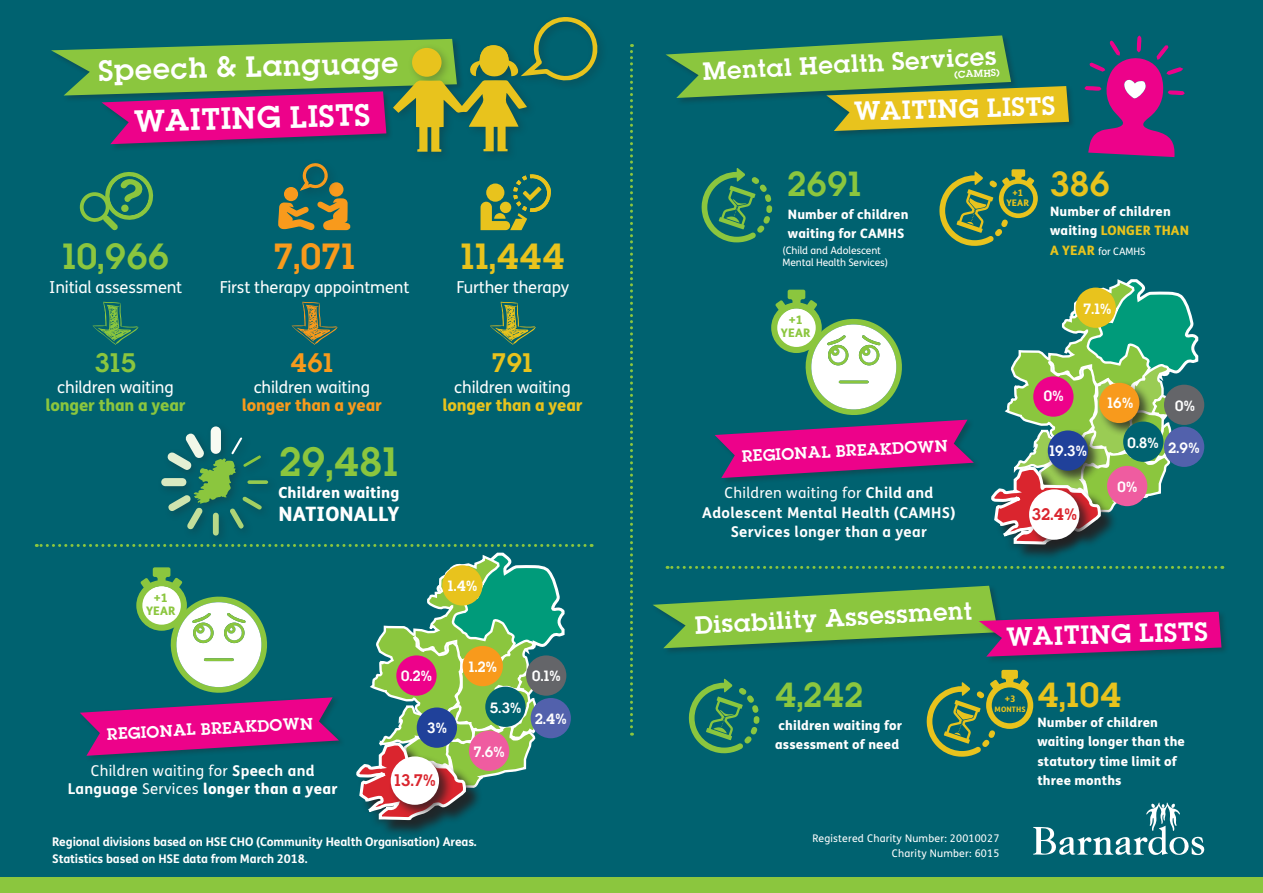
<style>
.page{position:relative;width:1263px;height:893px;background:#006270}
.page>*{position:absolute;margin:0;border:0;box-sizing:border-box;transform-origin:0 0}
.t1{font:36.6px "Lubalin Demi";color:#8bc63e}
.t2{font:32.55px "Lubalin Demi";color:#8bc63e}
.t3{font:32.55px "Lubalin Demi";color:#e8c31d}
.t4{font:32.55px "Lubalin Demi";color:#f89a1c}
.t5{font:31.2px "Lubalin Demi";letter-spacing:.02em;color:#8bc63e}
.t6{font:31.2px "Lubalin Demi";letter-spacing:.02em;color:#e8c31d}
.t7{font:27.6px "Lubalin Demi";color:#fff}
.t8{font:26.25px "Lubalin Demi";color:#fff}
.t9{font:24px "Lubalin Demi";color:#8bc63e}
.t10{font:24px "Lubalin Demi";color:#f89a1c}
.t11{font:24px "Lubalin Demi";color:#e8c31d}
.t12{font:23.55px "Lubalin Demi";color:#fff}
.t13{font:22.35px "Lubalin Demi";color:#fff}
.t14{font:800 19.8px "FS Me";letter-spacing:.01em;color:#fff}
.t15{font:16.5px "FS Me";letter-spacing:-.01em;color:#fff}
.t16{font:800 16.5px "FS Me";color:#8bc63e}
.t17{font:800 16.5px "FS Me";color:#f89a1c}
.t18{font:800 16.5px "FS Me";color:#e8c31d}
.t19{font:800 15.3px "FS Me";letter-spacing:.01em;color:#fff}
.t20{font:700 15px/19.5px "FS Me";letter-spacing:.02em;color:#fff;text-align:center}
.t21{font:15px/18px "FS Me";letter-spacing:.02em;color:#fff;text-align:center}
.t22{font:15px "Lubalin Demi";color:#da252e}
.t23{font:14.7px "Lubalin Demi";color:#fff}
.t24{font:13.35px "Lubalin Demi";color:#fff}
.t25{font:800 13.05px/19.5px "FS Me";letter-spacing:.01em;color:#fff}
.t26{font:700 12px/16.5px "FS Me";letter-spacing:-.01em;color:#fff}
.t27{font:800 11.7px/12.8px "FS Me";letter-spacing:.01em;color:#8bc63e;text-align:center}
.t28{font:10.5px/15px "FS Me";letter-spacing:.02em;color:#fff;text-align:right}
.t29{font:10.2px "FS Me";letter-spacing:-.01em;color:#fff}
.t30{font:800 9px/9.8px "FS Me";color:#e8c31d;text-align:center}
.t31{font:9px "Lubalin Demi";color:#fff}
.t32{font:800 7.5px "FS Me";letter-spacing:.01em;color:#e8c31d}
.s1{font-weight:700}
.s2{font-weight:800}
.s3{color:#e8c31d}
.s4{font-weight:800;font-size:13.05px;color:#e8c31d}
.s5{font-weight:400}
</style>
<div class="page">
<svg style="left:630px;top:44px;width:3px;height:692px"></svg>
<div style="left:0;top:877px;width:1263px;height:16px;background:#8bc63e"></div>
<svg style="left:161px;top:426px;width:107px;height:110px"></svg>
<svg style="left:278px;top:198px;width:72px;height:33px"></svg>
<div style="left:329px;top:182px;width:14px;height:15px;background:#f89a1c;border-radius:50%"></div>
<div style="left:284px;top:187px;width:14px;height:14px;background:#f89a1c;border-radius:50%"></div>
<div style="left:296px;top:158px;width:43px;height:43px;background:#231f20;opacity:.3"></div>
<svg style="left:299px;top:162px;width:31px;height:30px"></svg>
<svg style="left:480px;top:174px;width:71px;height:56px"></svg>
<svg style="left:79px;top:172px;width:75px;height:59px"></svg>
<svg style="left:92px;top:302px;width:47px;height:43px"></svg>
<svg style="left:292px;top:302px;width:46px;height:43px"></svg>
<svg style="left:490px;top:302px;width:46px;height:43px"></svg>
<svg style="left:51px;top:17px;width:549px;height:135px"></svg>
<div style="left:825px;top:84px;width:252px;height:54px;background:#231f20;opacity:.3"></div>
<svg style="left:666px;top:35px;width:403px;height:96px"></svg>
<svg style="left:1084px;top:35px;width:101px;height:122px"></svg>
<svg style="left:939px;top:169px;width:99px;height:77px"></svg>
<svg style="left:702px;top:168px;width:70px;height:74px"></svg>
<svg style="left:1033px;top:803px;width:171px;height:52px"></svg>
<svg style="left:927px;top:670px;width:106px;height:87px"></svg>
<svg style="left:689px;top:678px;width:70px;height:75px"></svg>
<div style="left:978px;top:610px;width:251px;height:54px;background:#231f20;opacity:.3"></div>
<svg style="left:653px;top:586px;width:568px;height:71px"></svg>
<svg style="left:667px;top:279px;width:549px;height:290px"></svg>
<svg style="left:36px;top:544px;width:549px;height:289px"></svg>
<div style="left:396px;top:655px;width:41px;height:41px;background:#ed028a;border-radius:50%"></div>
<div style="left:442px;top:565px;width:40px;height:41px;background:#e8c31d;border-radius:50%"></div>
<div style="left:463px;top:646px;width:40px;height:40px;background:#f89a1c;border-radius:50%"></div>
<div style="left:526px;top:655px;width:40px;height:41px;background:#646569;border-radius:50%"></div>
<div style="left:485px;top:687px;width:41px;height:40px;background:#006270;border-radius:50%"></div>
<div style="left:531px;top:698px;width:40px;height:40px;background:#5261ac;border-radius:50%"></div>
<div style="left:469px;top:731px;width:40px;height:40px;background:#ef5ca0;border-radius:50%"></div>
<div style="left:417px;top:707px;width:40px;height:41px;background:#20419a;border-radius:50%"></div>
<div style="left:389px;top:755px;width:64px;height:64px;background:#231f20;opacity:.75"></div>
<div style="left:391px;top:756px;width:48px;height:49px;background:#fff;border-radius:50%"></div>
<div style="left:1075px;top:288px;width:41px;height:40px;background:#e8c31d;border-radius:50%"></div>
<div style="left:1097px;top:381px;width:56px;height:56px;background:#231f20;opacity:.75"></div>
<div style="left:1099px;top:383px;width:40px;height:40px;background:#f89a1c;border-radius:50%"></div>
<div style="left:1033px;top:376px;width:40px;height:41px;background:#ed028a;border-radius:50%"></div>
<div style="left:1164px;top:385px;width:40px;height:40px;background:#646569;border-radius:50%"></div>
<div style="left:1164px;top:427px;width:40px;height:40px;background:#5261ac;border-radius:50%"></div>
<div style="left:1123px;top:422px;width:40px;height:40px;background:#006270;border-radius:50%"></div>
<div style="left:1107px;top:466px;width:40px;height:40px;background:#ef5ca0;border-radius:50%"></div>
<div style="left:1027px;top:488px;width:66px;height:66px;background:#231f20;opacity:.75"></div>
<div style="left:1029px;top:489px;width:50px;height:51px;background:#fff;border-radius:50%"></div>
<div style="left:1046px;top:429px;width:56px;height:56px;background:#231f20;opacity:.75"></div>
<div style="left:1048px;top:430px;width:40px;height:41px;background:#20419a;border-radius:50%"></div>
<h3 class="t8" style="left:98px;top:50px;width:301px;rotate:-1deg">Speech &amp; Language</h3>
<h3 class="t7" style="left:133px;top:102px;width:237px;rotate:-2deg">Waiting Lists</h3>
<h2 class="t2" style="left:63px;top:233px;width:108px">10,966</h2>
<p class="t15" style="left:49px;top:276px;width:135px">Initial assessment</p>
<h3 class="t9" style="left:95px;top:345px;width:43px">315</h3>
<p class="t15" style="left:57px;top:375px;width:118px">children waiting</p>
<p class="t16" style="left:45px;top:392px;width:142px">longer than a year</p>
<p class="t27" style="left:146px;top:591px;width:31px">+1 year</p>
<h2 class="t4" style="left:274px;top:233px;width:82px">7,071</h2>
<p class="t15" style="left:220px;top:276px;width:191px">First therapy appointment</p>
<h3 class="t10" style="left:290px;top:345px;width:44px">461</h3>
<p class="t15" style="left:254px;top:375px;width:118px">children waiting</p>
<p class="t17" style="left:242px;top:392px;width:142px">longer than a year</p>
<h1 class="t1" style="left:280px;top:435px;width:120px">29,481</h1>
<p class="t19" style="left:278px;top:481px;width:123px">Children waiting</p>
<h3 class="t14" style="left:279px;top:499px;width:122px">nationally</h3>
<h2 class="t3" style="left:461px;top:233px;width:105px">11,444</h2>
<p class="t15" style="left:456px;top:276px;width:114px">Further therapy</p>
<h3 class="t11" style="left:492px;top:345px;width:42px">791</h3>
<p class="t15" style="left:454px;top:375px;width:118px">children waiting</p>
<p class="t18" style="left:442px;top:392px;width:142px">longer than a year</p>
<p class="t24" style="left:448px;top:576px;width:31px">1.4%</p>
<p class="t24" style="left:401px;top:667px;width:33px">0.2%</p>
<p class="t24" style="left:469px;top:657px;width:30px">1.2%</p>
<p class="t24" style="left:532px;top:667px;width:30px">0.1%</p>
<p class="t23" style="left:106px;top:723px;width:208px;rotate:-3deg">regional breakd ow n</p>
<p class="t21" style="left:68px;top:761px;width:271px">Children waiting for <span class="s1">Speech and<br>Language</span> Services <span class="s2">longer than a year</span></p>
<p class="t24" style="left:427px;top:719px;width:21px">3%</p>
<p class="t22" style="left:394px;top:770px;width:43px">13.7%</p>
<p class="t24" style="left:490px;top:698px;width:33px">5.3%</p>
<p class="t24" style="left:474px;top:742px;width:33px">7.6%</p>
<p class="t24" style="left:535px;top:709px;width:33px">2.4%</p>
<p class="t26" style="left:52px;top:833px;width:426px">Regional divisions based on HSE CHO (Community Health Organisation) Areas.<br>Statistics based on HSE data from March 2018.</p>
<h3 class="t13" style="left:702px;top:55px;width:296px;rotate:-3deg">Mental Health Services</h3>
<h3 class="t12" style="left:854px;top:93px;width:202px;rotate:-1deg">Waiting Lists</h3>
<p class="t31" style="left:954px;top:68px;width:47px;rotate:-3deg">(CAMHS)</p>
<h3 class="t5" style="left:788px;top:161px;width:75px">2691</h3>
<p class="t25" style="left:788px;top:204px;width:122px">Number of children waiting for CAMHS</p>
<p class="t30" style="left:1006px;top:187px;width:24px">+1 year</p>
<h3 class="t6" style="left:1050px;top:162px;width:61px">386</h3>
<p class="t25" style="left:1050px;top:201px;width:140px">Number of children waiting <span class="s3">longer than</span></p>
<p class="t29" style="left:782px;top:243px;width:100px">(Child and Adolescent</p>
<p class="t29" style="left:1050px;top:244px;width:97px"><span class="s4">a year</span> for CAMHS</p>
<p class="t29" style="left:782px;top:256px;width:107px">Mental Health Services)</p>
<p class="t27" style="left:781px;top:313px;width:31px">+1 year</p>
<p class="t23" style="left:741px;top:446px;width:208px;rotate:-3deg">regional breakd ow n</p>
<p class="t20" style="left:702px;top:482px;width:255px"><span class="s5">Children waiting for</span> Child and<br>Adolescent Mental Health (CAMHS)<br>Services longer than a year</p>
<p class="t24" style="left:1083px;top:299px;width:30px">7.1%</p>
<p class="t24" style="left:1044px;top:386px;width:21px">0%</p>
<p class="t24" style="left:1049px;top:442px;width:39px">19.3%</p>
<p class="t22" style="left:1032px;top:503px;width:47px">32.4%</p>
<p class="t24" style="left:1107px;top:393px;width:27px">16%</p>
<p class="t24" style="left:1175px;top:396px;width:21px">0%</p>
<p class="t24" style="left:1127px;top:436px;width:74px">0.8% 2.9%</p>
<p class="t24" style="left:1117px;top:477px;width:21px">0%</p>
<h3 class="t13" style="left:694px;top:609px;width:286px;rotate:-3deg">Disability Assessment</h3>
<h3 class="t5" style="left:775px;top:672px;width:89px">4,242</h3>
<p class="t25" style="left:775px;top:715px;width:128px">children waiting for assessment of need</p>
<h3 class="t12" style="left:1006px;top:619px;width:202px;rotate:-1deg">Waiting Lists</h3>
<p class="t30" style="left:1005px;top:694px;width:12px">+3</p>
<p class="t32" style="left:994px;top:704px;width:32px">months</p>
<h3 class="t6" style="left:1037px;top:673px;width:85px">4,104</h3>
<p class="t25" style="left:1037px;top:712px;width:149px">Number of children waiting longer than the statutory time limit of three months</p>
<p class="t28" style="left:812px;top:830px;width:188px">Registered Charity Number: 20010027<br>Charity Number: 6015</p>
</div>
